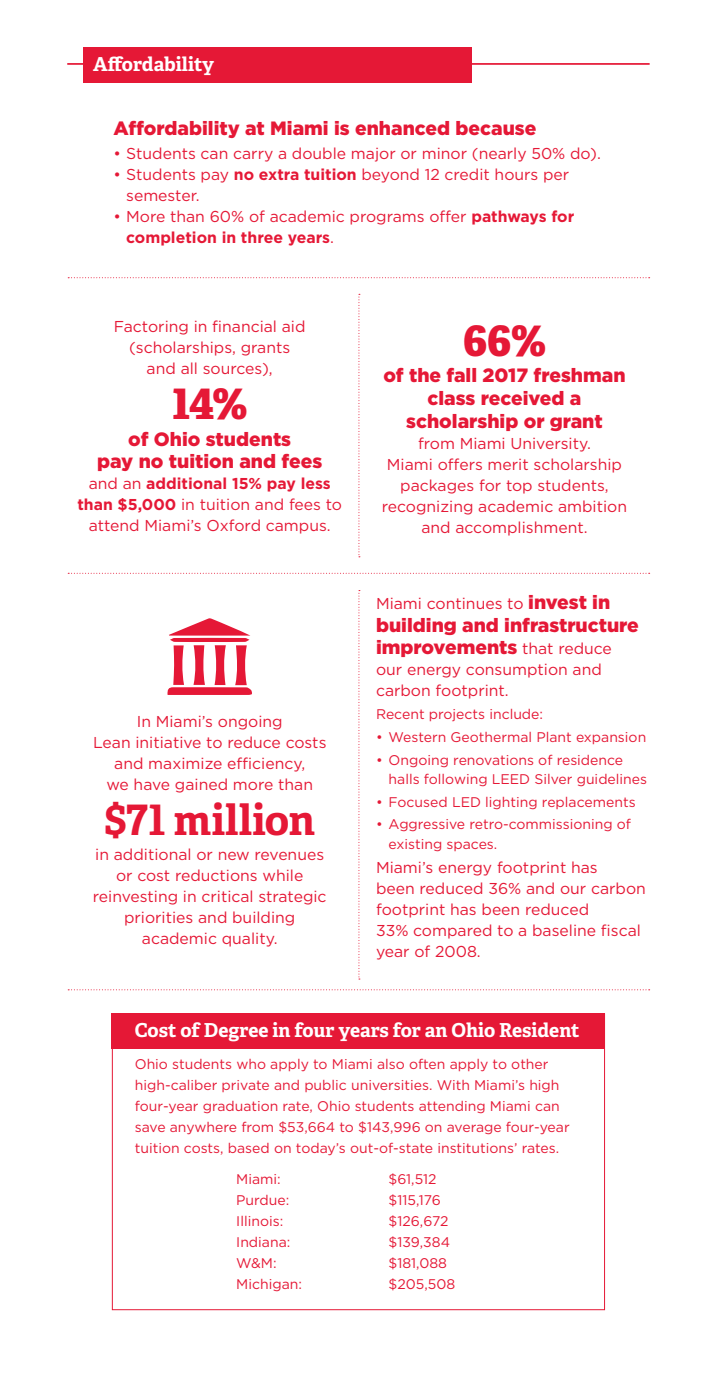
<style>
.page{position:relative;width:718px;height:1386px;background:#fff}
.page>*{position:absolute;margin:0;border:0;box-sizing:border-box;transform-origin:0 0}
.t1{font:700 42px "Adelle MU";letter-spacing:.005em;color:#e51836}
.t2{font:42px "Adelle MU Eb";color:#e51836}
.t3{font:900 19.25px/22.8px "Gotham";color:#e51836;text-align:center}
.t4{font:700 19.25px "Adelle MU";letter-spacing:-.005em;color:#fff}
.t5{font:15.75px/21px "Gotham";color:#e51836;text-align:center}
.t6{font:14px/21px "Gotham";color:#e51836}
.s1{font-weight:700}
.s2{font-weight:900;font-size:19.25px}
.s3{font-weight:400;font-size:15.75px}
</style>
<div class="page">
<svg style="left:68px;top:989px;width:582px;height:1px"></svg>
<hr style="left:67px;top:63px;width:583px;height:2px;background:#e51836">
<svg style="left:358px;top:590px;width:2px;height:390px"></svg>
<svg style="left:68px;top:277px;width:582px;height:1px"></svg>
<svg style="left:68px;top:573px;width:582px;height:1px"></svg>
<svg style="left:358px;top:294px;width:2px;height:263px"></svg>
<svg style="left:167px;top:618px;width:85px;height:77px"></svg>
<div style="left:111px;top:1013px;width:494px;height:36px;background:#e51836"></div>
<div style="left:83px;top:48px;width:388px;height:35px;background:#e51836"></div>
<h2 class="t4" style="left:93px;top:50px;width:122px">Affordability</h2>
<p class="t3" style="left:114px;top:116px;width:424px">Affordability at Miami is enhanced because</p>
<p class="t5" style="left:114px;top:143px;width:489px">• Students can carry a double major or minor (nearly 50% do).</p>
<p class="t5" style="left:126px;top:164px;width:445px;text-align:left;text-indent:-13px">• Students pay <span class="s1">no extra tuition</span> beyond 12 credit hours per semester.</p>
<p class="t5" style="left:126px;top:206px;width:450px;text-align:left;text-indent:-13px">• More than 60% of academic programs offer <span class="s1">pathways for completion in three years</span>.</p>
<p class="t5" style="left:114px;top:315px;width:193px">Factoring in financial aid (scholarships, grants and all sources),</p>
<p class="t2" style="left:172px;top:373px;width:77px">14%</p>
<p class="t3" style="left:97px;top:427px;width:227px">of Ohio students<br>pay no tuition and fees</p>
<p class="t5" style="left:77px;top:473px;width:266px">and an <span class="s1">additional 15% pay less than $5,000</span> in tuition and fees to attend Miami’s Oxford campus.</p>
<p class="t5" style="left:93px;top:710px;width:235px">In Miami’s ongoing<br>Lean initiative to reduce costs and maximize efficiency,<br>we have gained more than</p>
<p class="t1" style="left:105px;top:790px;width:212px">$71 million</p>
<p class="t5" style="left:93px;top:843px;width:235px">in additional or new revenues or cost reductions while reinvesting in critical strategic priorities and building academic quality.</p>
<p class="t2" style="left:463px;top:310px;width:85px">66%</p>
<p class="t3" style="left:383px;top:364px;width:244px">of the fall 2017 freshman class received a scholarship or grant</p>
<p class="t5" style="left:382px;top:433px;width:247px">from Miami University.<br>Miami offers merit scholarship packages for top students, recognizing academic ambition and accomplishment.</p>
<p class="t5" style="left:376px;top:592px;width:236px">Miami continues to <span class="s2">invest in</span></p>
<p class="t3" style="left:376px;top:613px;width:264px;text-align:left">building and infrastructure improvements <span class="s3">that reduce</span></p>
<p class="t5" style="left:376px;top:659px;width:227px;text-align:left">our energy consumption and carbon footprint.</p>
<p class="t6" style="left:376px;top:703px;width:169px">Recent projects include:</p>
<p class="t6" style="left:376px;top:726px;width:272px">• Western Geothermal Plant expansion</p>
<p class="t6" style="left:389px;top:750px;width:260px;line-height:19.2px;text-indent:-13px">• Ongoing renovations of residence halls following LEED Silver guidelines</p>
<p class="t6" style="left:376px;top:791px;width:261px">• Focused LED lighting replacements</p>
<p class="t6" style="left:389px;top:815px;width:244px;line-height:19.2px;text-indent:-13px">• Aggressive retro-commissioning of existing spaces.</p>
<p class="t5" style="left:376px;top:857px;width:271px;text-align:left">Miami’s energy footprint has<br>been reduced 36% and our carbon footprint has been reduced<br>33% compared to a baseline fiscal year of 2008.</p>
<h3 class="t4" style="left:135px;top:1017px;width:446px">Cost of Degree in four years for an Ohio Resident</h3>
<p class="t6" style="left:135px;top:1053px;width:436px">Ohio students who apply to Miami also often apply to other high-caliber private and public universities. With Miami’s high four-year graduation rate, Ohio students attending Miami can save anywhere from $53,664 to $143,996 on average four-year tuition costs, based on today’s out-of-state institutions’ rates.</p>
<p class="t6" style="left:236px;top:1169px;width:46px">Miami:</p>
<p class="t6" style="left:389px;top:1169px;width:50px">$61,512</p>
<p class="t6" style="left:236px;top:1190px;width:55px">Purdue:</p>
<p class="t6" style="left:389px;top:1190px;width:54px">$115,176</p>
<p class="t6" style="left:236px;top:1211px;width:49px">Illinois:</p>
<p class="t6" style="left:389px;top:1211px;width:62px">$126,672</p>
<p class="t6" style="left:236px;top:1232px;width:56px">Indiana:</p>
<p class="t6" style="left:389px;top:1232px;width:63px">$139,384</p>
<p class="t6" style="left:236px;top:1253px;width:42px">W&amp;M:</p>
<p class="t6" style="left:389px;top:1253px;width:60px">$181,088</p>
<p class="t6" style="left:236px;top:1274px;width:67px">Michigan:</p>
<p class="t6" style="left:389px;top:1274px;width:68px">$205,508</p>
</div>
